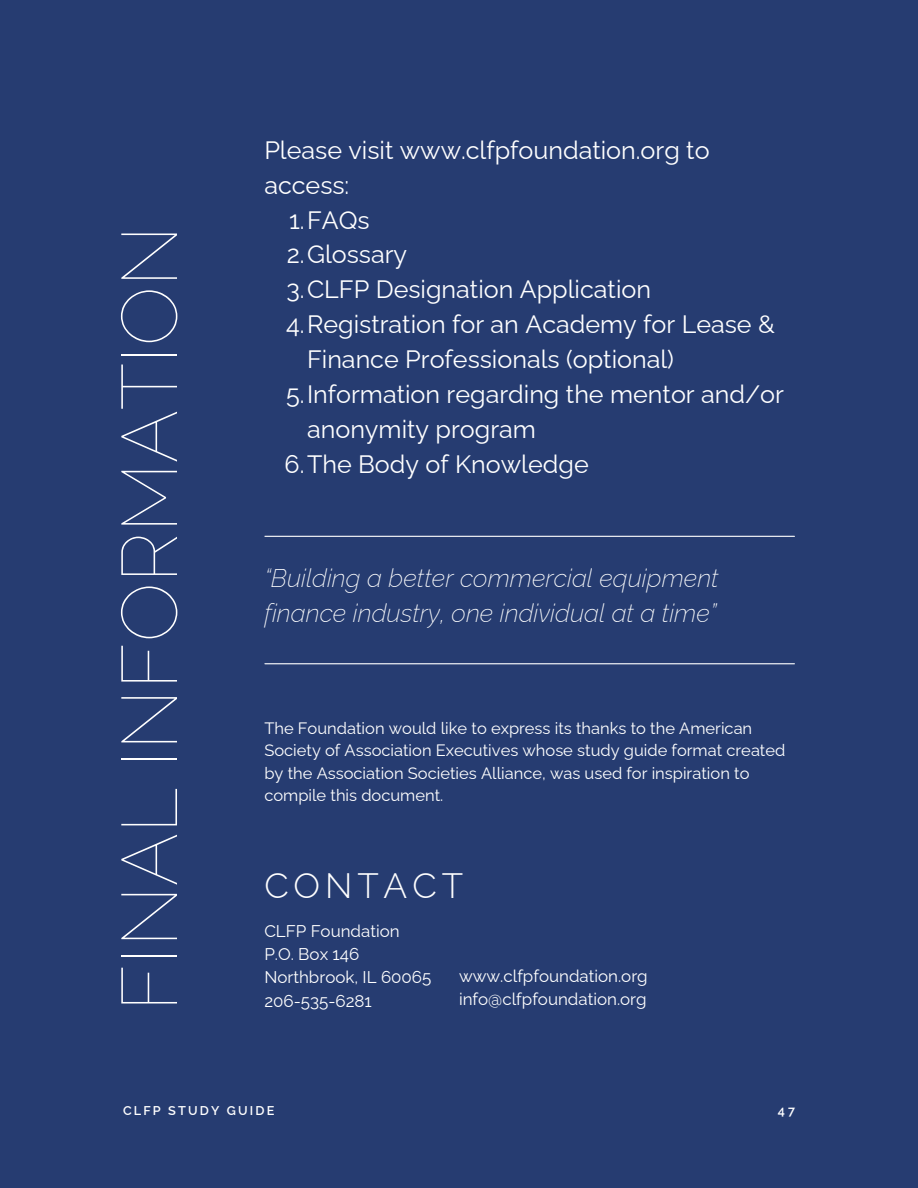
<style>
.page{position:relative;width:918px;height:1188px;background:#263c71}
.page>*{position:absolute;margin:0;border:0;box-sizing:border-box;transform-origin:0 0}
.t1{font:100 78.45px "Raleway";color:#fff}
.t2{font:300 35.25px "Raleway";letter-spacing:.14em;color:#fff}
.t3{font:italic 200 25.5px/35px "Raleway";color:#fff}
.t4{font:25.2px/34.8px "Raleway";color:#fff}
.t5{font:16.95px/23.2px "Raleway";color:#fff}
.t6{font:16.5px/22.5px "Raleway";color:#fff}
.t7{font:600 12.75px "Raleway";letter-spacing:.17em;color:#fff}
</style>
<div class="page">
<hr style="left:265px;top:663px;width:529px;height:1px;background:#fff">
<hr style="left:265px;top:536px;width:529px;height:1px;background:#fff">
<h1 class="t1" style="left:103px;top:1011px;width:787px;rotate:-90deg">FINAL INFORMATION</h1>
<h3 class="t4" style="left:264px;top:133px;width:447px">Please visit www.clfpfoundation.org to access:</h3>
<p class="t4" style="left:289px;top:202px;width:82px">1.FAQs</p>
<p class="t4" style="left:287px;top:237px;width:122px">2.Glossary</p>
<p class="t4" style="left:286px;top:272px;width:366px">3.CLFP Designation Application</p>
<p class="t4" style="left:307px;top:307px;width:469px;text-indent:-21px">4.Registration for an Academy for Lease &amp;<br>Finance Professionals (optional)</p>
<p class="t4" style="left:307px;top:377px;width:479px;text-indent:-21px">5.Information regarding the mentor and/or anonymity program</p>
<p class="t4" style="left:285px;top:446px;width:306px">6.The Body of Knowledge</p>
<h3 class="t3" style="left:264px;top:560px;width:456px">“Building a better commercial equipment finance industry, one individual at a time”</h3>
<p class="t6" style="left:264px;top:717px;width:523px">The Foundation would like to express its thanks to the American Society of Association Executives whose study guide format created by the Association Societies Alliance, was used for inspiration to compile this document.</p>
<h4 class="t2" style="left:264px;top:865px;width:200px">CONTACT</h4>
<h2 class="t5" style="left:264px;top:919px;width:169px">CLFP Foundation<br>P.O. Box 146<br>Northbrook, IL 60065<br>206-535-6281</h2>
<h4 class="t5" style="left:459px;top:964px;width:190px">www.clfpfoundation.org info@clfpfoundation.org</h4>
<h4 class="t7" style="left:123px;top:1103px;width:153px">CLFP STUDY GUIDE</h4>
<p class="t7" style="left:778px;top:1103px;width:19px">47</p>
</div>
